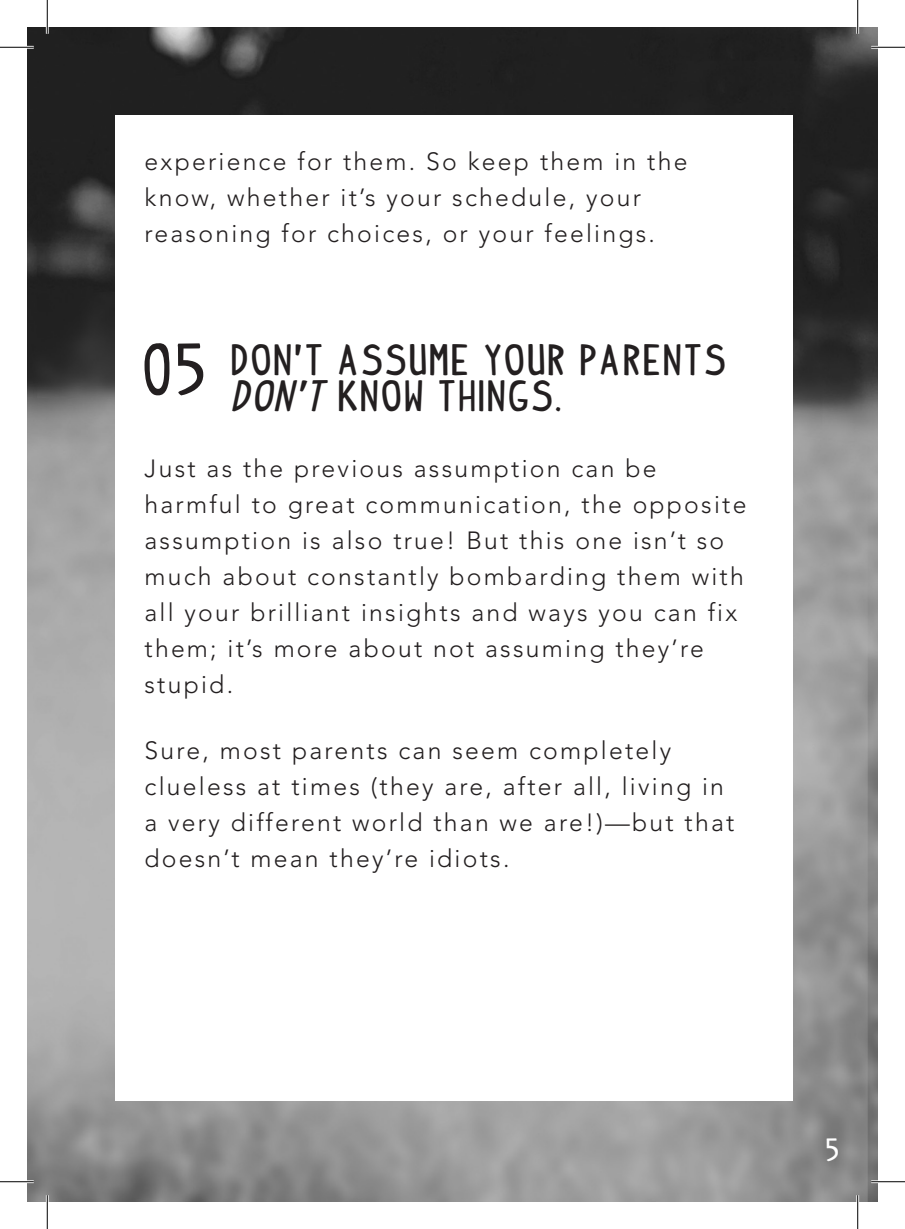
<style>
.page{position:relative;width:905px;height:1229px;background:#fff}
.page>*{position:absolute;margin:0;border:0;box-sizing:border-box;transform-origin:0 0}
.thought{font:700 33.75px/36px "indypimp";letter-spacing:.09em;color:#231f20}
.body{font:300 24.75px/36px "Avenir LT Std";letter-spacing:.09em;color:#231f20}
.body-2{font:700 24.75px "indypimp";color:#fff}
.s1{font-size:56.25px}
.s2{font-style:italic}
</style>
<div class="page">
<img style="left:27px;top:27px;width:851px;height:1174px">
<div style="left:115px;top:115px;width:677px;height:985px;background:#fff"></div>
<hr style="left:0;top:46px;width:34px;height:3px;background:#fff">
<hr style="left:871px;top:46px;width:33px;height:3px;background:#fff">
<hr style="left:0;top:1180px;width:34px;height:3px;background:#fff">
<hr style="left:871px;top:1180px;width:33px;height:3px;background:#fff">
<hr style="left:46px;top:0;width:3px;height:34px;background:#fff">
<hr style="left:46px;top:1195px;width:3px;height:33px;background:#fff">
<hr style="left:856px;top:0;width:3px;height:34px;background:#fff">
<hr style="left:856px;top:1195px;width:3px;height:33px;background:#fff">
<hr style="left:0;top:47px;width:34px;height:1px;background:#000">
<hr style="left:871px;top:47px;width:33px;height:1px;background:#000">
<hr style="left:0;top:1181px;width:34px;height:1px;background:#000">
<hr style="left:871px;top:1181px;width:33px;height:1px;background:#000">
<hr style="left:47px;top:0;width:1px;height:34px;background:#000">
<hr style="left:47px;top:1195px;width:1px;height:33px;background:#000">
<hr style="left:857px;top:0;width:1px;height:34px;background:#000">
<hr style="left:857px;top:1195px;width:1px;height:33px;background:#000">
<p class="body" style="left:144px;top:143px;width:544px">experience for them. So keep them in the know, whether it’s your schedule, your reasoning for choices, or your feelings.</p>
<p class="thought" style="left:232px;top:343px;width:495px;text-indent:-88px"><span class="s1">05</span> DON’T ASSUME YOUR PARENTS <span class="s2">don’t</span> KNOW THINGS.</p>
<p class="body" style="left:144px;top:450px;width:603px">Just as the previous assumption can be harmful to great communication, the opposite assumption is also true! But this one isn’t so much about constantly bombarding them with all your brilliant insights and ways you can fix them; it’s more about not assuming they’re stupid.</p>
<p class="body" style="left:144px;top:733px;width:591px">Sure, most parents can seem completely clueless at times (they are, after all, living in a very different world than we are!)—but that doesn’t mean they’re idiots.</p>
<p class="body-2" style="left:826px;top:1137px;width:14px">5</p>
</div>
